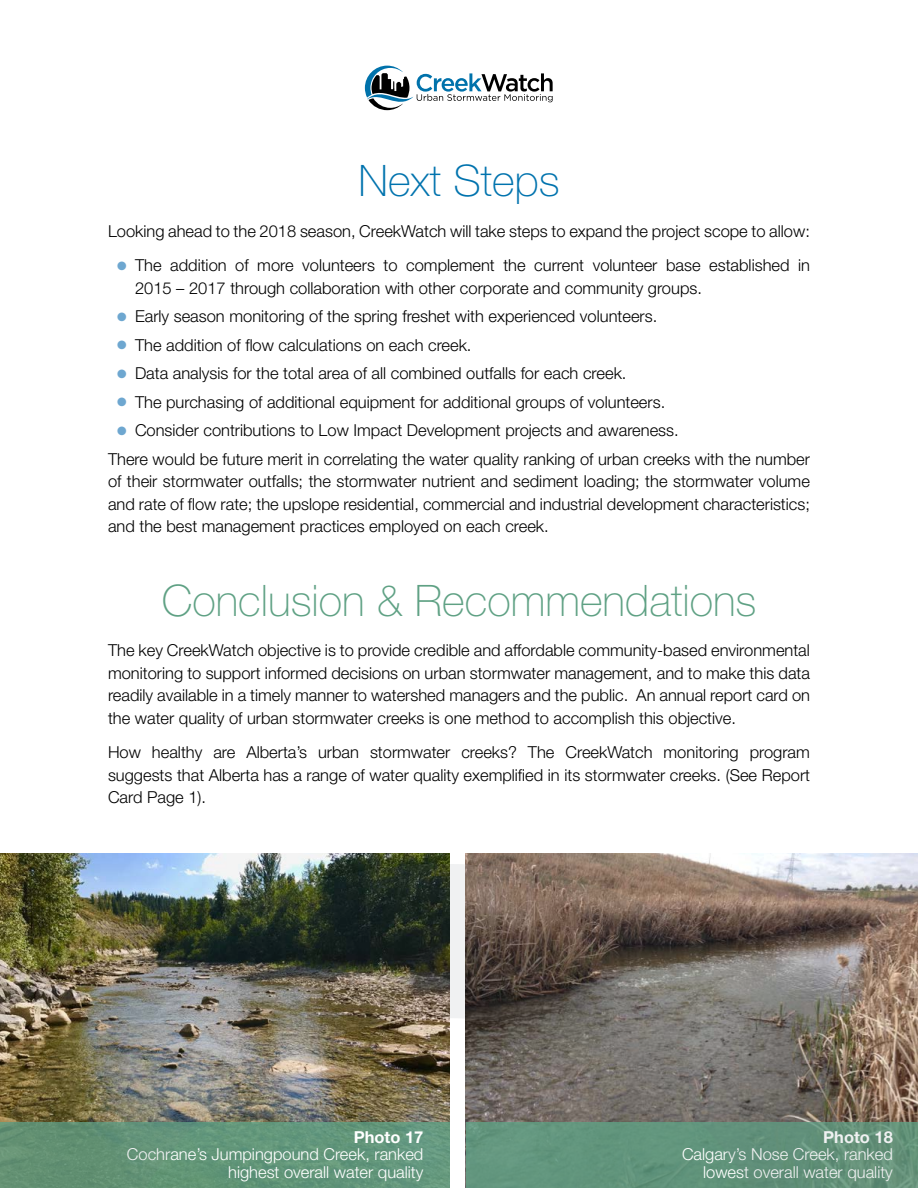
<style>
.page{position:relative;width:918px;height:1188px;background:#fff}
.page>*{position:absolute;margin:0;border:0;box-sizing:border-box;transform-origin:0 0}
.t1{font:100 43.5px "Helvetica Neue";color:#5fa184}
.t2{font:100 43.5px "Helvetica Neue";color:#0073ae}
.t3{font:300 16.5px/22.5px "Helvetica Neue";color:#000;text-align:justify}
.t4{font:300 16.5px/17.2px "Helvetica Neue";color:#fff;text-align:right}
.t5{font:700 16.5px "Helvetica Neue";color:#fff}
.s1{color:#6ea7d0}
</style>
<div class="page">
<img style="left:0;top:854px;width:450px;height:10px">
<img style="left:466px;top:854px;width:452px;height:10px">
<img style="left:0;top:864px;width:918px;height:324px">
<svg style="left:365px;top:66px;width:188px;height:44px"></svg>
<h1 class="t2" style="left:359px;top:156px;width:203px">Next Steps</h1>
<p class="t3" style="left:108px;top:219px;width:703px">Looking ahead to the 2018 season, CreekWatch will take steps to expand the project scope to allow:</p>
<p class="t3" style="left:135px;top:254px;width:677px;text-indent:-18px"><span class="s1">●</span> The addition of more volunteers to complement the current volunteer base established in<br>2015 – 2017 through collaboration with other corporate and community groups.</p>
<p class="t3" style="left:117px;top:305px;width:542px"><span class="s1">●</span> Early season monitoring of the spring freshet with experienced volunteers.</p>
<p class="t3" style="left:117px;top:333px;width:356px"><span class="s1">●</span> The addition of flow calculations on each creek.</p>
<p class="t3" style="left:117px;top:362px;width:511px"><span class="s1">●</span> Data analysis for the total area of all combined outfalls for each creek.</p>
<p class="t3" style="left:117px;top:390px;width:550px"><span class="s1">●</span> The purchasing of additional equipment for additional groups of volunteers.</p>
<p class="t3" style="left:108px;top:416px;width:704px;line-height:28.5px;text-indent:9px"><span class="s1">●</span> Consider contributions to Low Impact Development projects and awareness.<br>There would be future merit in correlating the water quality ranking of urban creeks with the number</p>
<p class="t3" style="left:108px;top:470px;width:704px">of their stormwater outfalls; the stormwater nutrient and sediment loading; the stormwater volume and rate of flow rate; the upslope residential, commercial and industrial development characteristics; and the best management practices employed on each creek.</p>
<h1 class="t1" style="left:162px;top:575px;width:596px">Conclusion &amp; Recommendations</h1>
<p class="t3" style="left:108px;top:639px;width:704px">The key CreekWatch objective is to provide credible and affordable community-based environmental monitoring to support informed decisions on urban stormwater management, and to make this data readily available in a timely manner to watershed managers and the public. An annual report card on the water quality of urban stormwater creeks is one method to accomplish this objective.</p>
<p class="t3" style="left:108px;top:741px;width:704px">How healthy are Alberta’s urban stormwater creeks? The CreekWatch monitoring program suggests that Alberta has a range of water quality exemplified in its stormwater creeks. (See Report Card Page 1).</p>
<p class="t5" style="left:354px;top:1127px;width:71px">Photo 17</p>
<p class="t4" style="left:127px;top:1146px;width:298px">Cochrane’s Jumpingpound Creek, ranked highest overall water quality</p>
<p class="t5" style="left:823px;top:1127px;width:71px">Photo 18</p>
<p class="t4" style="left:682px;top:1146px;width:212px">Calgary’s Nose Creek, ranked lowest overall water quality</p>
</div>
